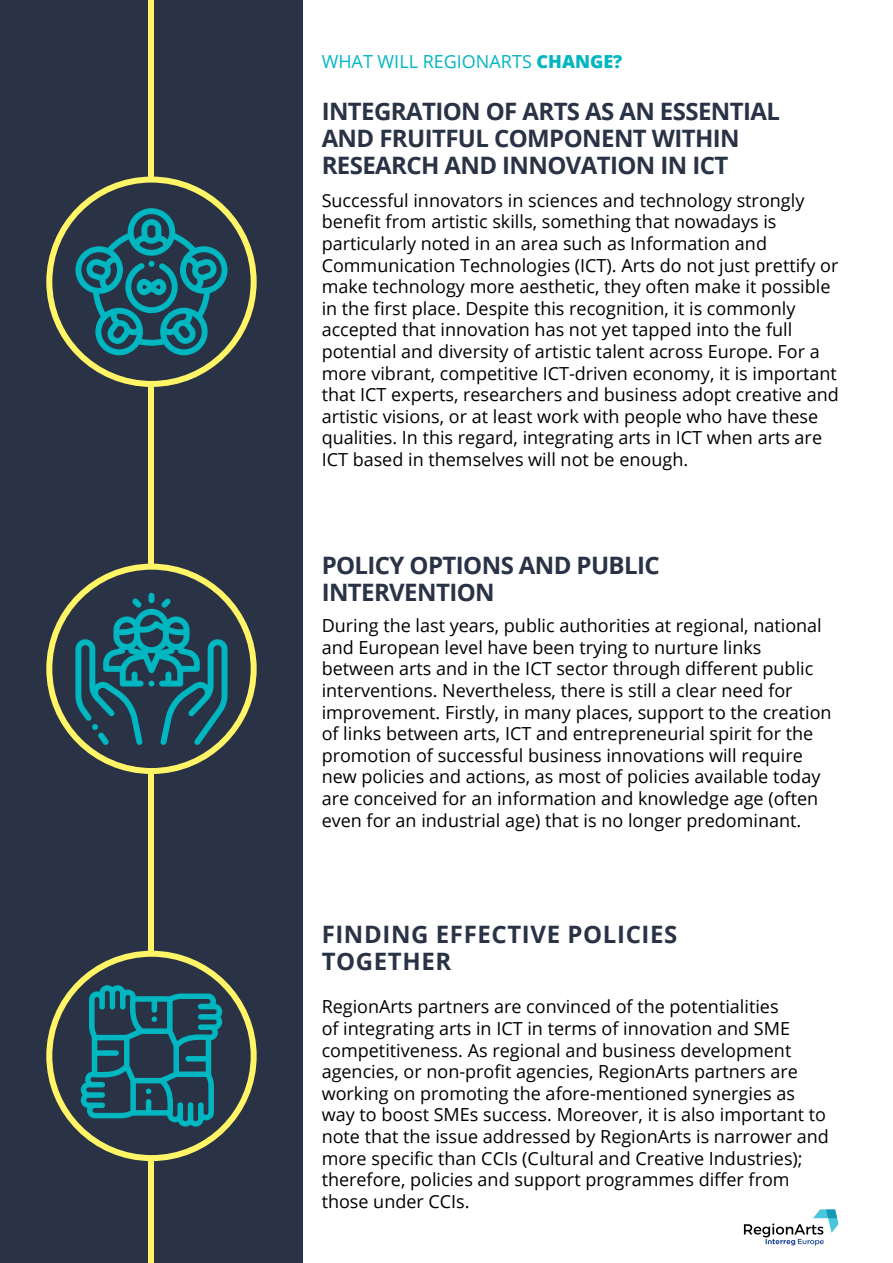
<style>
.page{position:relative;width:893px;height:1263px;background:#fff}
.page>*{position:absolute;margin:0;border:0;box-sizing:border-box;transform-origin:0 0}
.t1{font:700 24px/27px "Open Sans";letter-spacing:-.025em;color:#293345}
.t2{font:700 24px/27px "Open Sans";letter-spacing:.025em;color:#293345}
.t3{font:18px/21.6px "Open Sans";color:#000}
.t4{font:18px "Open Sans";color:#00b6c1}
.s1{font-weight:800}
</style>
<div class="page">
<svg style="left:744px;top:1209px;width:95px;height:36px"></svg>
<div style="left:0;top:0;width:303px;height:1263px;background:#293345"></div>
<div style="left:149px;top:0;width:5px;height:180px;background:#fff566"></div>
<div style="left:149px;top:770px;width:5px;height:181px;background:#fff566"></div>
<div style="left:149px;top:1158px;width:5px;height:105px;background:#fff566"></div>
<div style="left:149px;top:385px;width:5px;height:183px;background:#fff566"></div>
<div style="left:46px;top:564px;width:211px;height:210px;border:6px solid #fff566;border-radius:50%"></div>
<div style="left:46px;top:177px;width:211px;height:210px;border:6px solid #fff566;border-radius:50%"></div>
<div style="left:46px;top:951px;width:211px;height:210px;border:6px solid #fff566;border-radius:50%"></div>
<svg style="left:75px;top:208px;width:153px;height:147px"></svg>
<div style="left:149px;top:593px;width:5px;height:10px;background:#00b6c1;border-radius:3px"></div>
<svg style="left:75px;top:598px;width:153px;height:147px"></svg>
<svg style="left:81px;top:985px;width:141px;height:141px"></svg>
<p class="t4" style="left:322px;top:49px;width:302px">WHAT WILL REGIONARTS <span class="s1">CHANGE?</span></p>
<h1 class="t1" style="left:322px;top:98px;width:460px">INTEGRATION OF ARTS AS AN ESSENTIAL<br>AND FRUITFUL COMPONENT WITHIN<br>RESEARCH AND INNOVATION IN ICT</h1>
<p class="t3" style="left:322px;top:189px;width:519px">Successful innovators in sciences and technology strongly benefit from artistic skills, something that nowadays is particularly noted in an area such as Information and Communication Technologies (ICT). Arts do not just prettify or make technology more aesthetic, they often make it possible in the first place. Despite this recognition, it is commonly accepted that innovation has not yet tapped into the full potential and diversity of artistic talent across Europe. For a more vibrant, competitive ICT-driven economy, it is important that ICT experts, researchers and business adopt creative and artistic visions, or at least work with people who have these qualities. In this regard, integrating arts in ICT when arts are ICT based in themselves will not be enough.</p>
<h1 class="t1" style="left:322px;top:551px;width:340px">POLICY OPTIONS AND PUBLIC<br>INTERVENTION</h1>
<p class="t3" style="left:322px;top:614px;width:511px">During the last years, public authorities at regional, national and European level have been trying to nurture links between arts and in the ICT sector through different public interventions. Nevertheless, there is still a clear need for improvement. Firstly, in many places, support to the creation of links between arts, ICT and entrepreneurial spirit for the promotion of successful business innovations will require new policies and actions, as most of policies available today are conceived for an information and knowledge age (often even for an industrial age) that is no longer predominant.</p>
<h1 class="t2" style="left:322px;top:920px;width:357px">FINDING EFFECTIVE POLICIES<br>TOGETHER</h1>
<p class="t3" style="left:322px;top:995px;width:509px">RegionArts partners are convinced of the potentialities<br>of integrating arts in ICT in terms of innovation and SME competitiveness. As regional and business development agencies, or non-profit agencies, RegionArts partners are working on promoting the afore-mentioned synergies as way to boost SMEs success. Moreover, it is also important to note that the issue addressed by RegionArts is narrower and more specific than CCIs (Cultural and Creative Industries); therefore, policies and support programmes differ from those under CCIs.</p>
</div>
